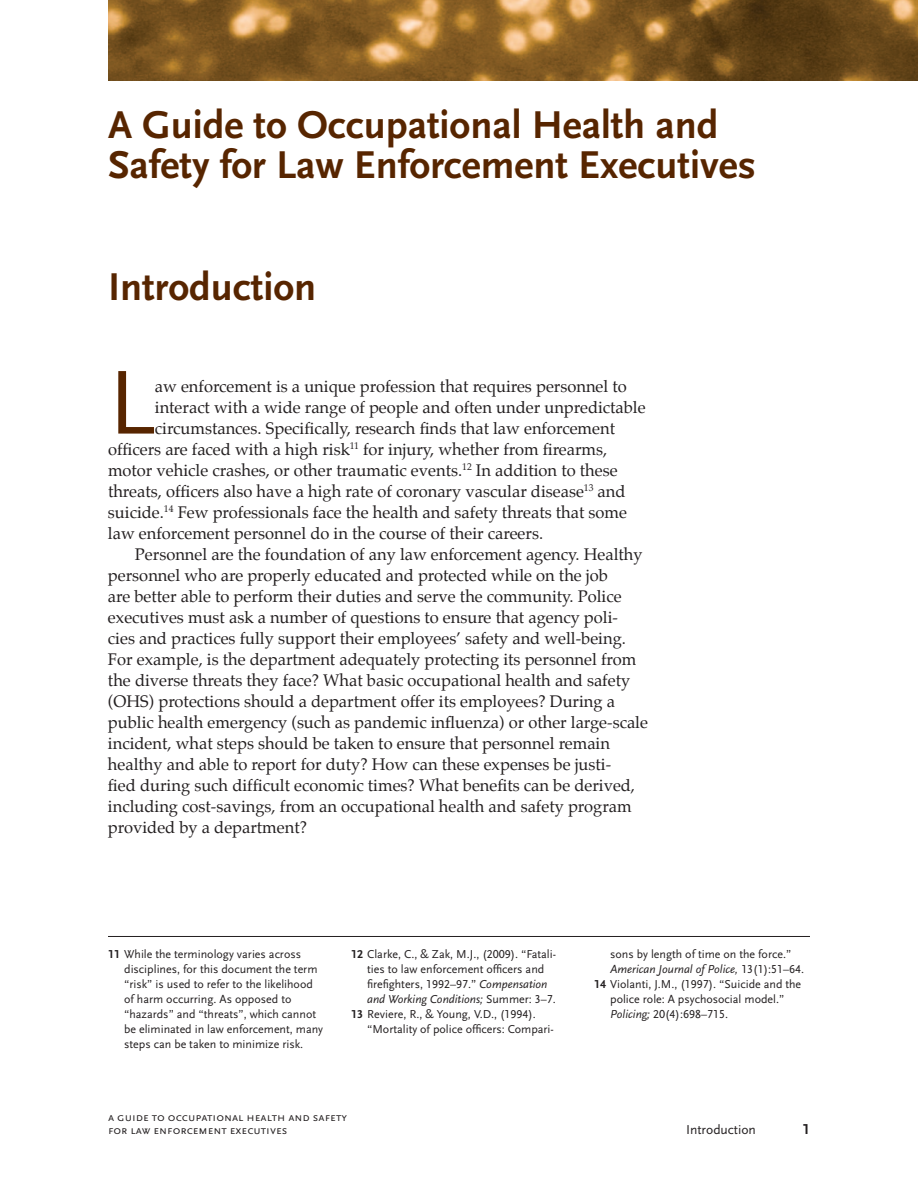
<style>
.page{position:relative;width:918px;height:1188px;background:#fff}
.page>*{position:absolute;margin:0;border:0;box-sizing:border-box;transform-origin:0 0}
.t1{font:94.65px "Scala Sans";color:#572500}
.t2{font:700 40.5px/40.5px "Scala Sans";color:#572500}
.t3{font:16.5px "Palatino";color:#231f20}
.t4{font:700 15px "Scala Sans LF";color:#231f20}
.t5{font:13.5px "Scala Sans LF";color:#231f20}
.t6{font:12px/15px "Scala Sans LF";color:#231f20}
.t7{font:italic 12px "Scala Sans LF";color:#231f20}
.t8{font:12px/13.5px "Scala Sans Caps";color:#231f20}
.s1{font-weight:700}
.s2{font-style:italic}
.s3{font-style:normal}
</style>
<div class="page">
<hr style="left:108px;top:936px;width:702px;height:1px;background:#231f20">
<img style="left:108px;top:0;width:810px;height:81px">
<h2 class="t2" style="left:108px;top:105px;width:649px">A Guide to Occupational Health and<br>Safety for Law Enforcement Executives</h2>
<h2 class="t2" style="left:108px;top:267px;width:210px">Introduction</h2>
<h1 class="t1" style="left:108px;top:351px;width:48px">L</h1>
<p class="t3" style="left:155px;top:372px;width:473px">aw enforcement is a unique profession that requires personnel to</p>
<p class="t3" style="left:155px;top:393px;width:492px">interact with a wide range of people and often under unpredictable</p>
<p class="t3" style="left:155px;top:414px;width:462px">circumstances. Specifically, research finds that law enforcement</p>
<p class="t3" style="left:108px;top:435px;width:501px">officers are faced with a high risk<sup>11</sup> for injury, whether from firearms,</p>
<p class="t3" style="left:108px;top:456px;width:511px">motor vehicle crashes, or other traumatic events.<sup>12</sup> In addition to these</p>
<p class="t3" style="left:108px;top:477px;width:519px">threats, officers also have a high rate of coronary vascular disease<sup>13</sup> and</p>
<p class="t3" style="left:108px;top:498px;width:521px">suicide.<sup>14</sup> Few professionals face the health and safety threats that some</p>
<p class="t3" style="left:108px;top:519px;width:437px">law enforcement personnel do in the course of their careers.</p>
<p class="t3" style="left:135px;top:540px;width:509px">Personnel are the foundation of any law enforcement agency. Healthy</p>
<p class="t3" style="left:108px;top:561px;width:501px">personnel who are properly educated and protected while on the job</p>
<p class="t3" style="left:108px;top:582px;width:515px">are better able to perform their duties and serve the community. Police</p>
<p class="t3" style="left:108px;top:603px;width:512px">executives must ask a number of questions to ensure that agency poli-</p>
<p class="t3" style="left:108px;top:624px;width:520px">cies and practices fully support their employees’ safety and well-being.</p>
<p class="t3" style="left:108px;top:645px;width:530px">For example, is the department adequately protecting its personnel from</p>
<p class="t3" style="left:108px;top:666px;width:524px">the diverse threats they face? What basic occupational health and safety</p>
<p class="t3" style="left:108px;top:687px;width:509px">(OHS) protections should a department offer its employees? During a</p>
<p class="t3" style="left:108px;top:708px;width:541px">public health emergency (such as pandemic influenza) or other large-scale</p>
<p class="t3" style="left:108px;top:729px;width:504px">incident, what steps should be taken to ensure that personnel remain</p>
<p class="t3" style="left:108px;top:750px;width:505px">healthy and able to report for duty? How can these expenses be justi-</p>
<p class="t3" style="left:108px;top:771px;width:529px">fied during such difficult economic times? What benefits can be derived,</p>
<p class="t3" style="left:108px;top:792px;width:525px">including cost-savings, from an occupational health and safety program</p>
<p class="t3" style="left:108px;top:813px;width:201px">provided by a department?</p>
<p class="t6" style="left:124px;top:947px;width:200px;text-indent:-16px"><span class="s1">11</span> While the terminology varies across disciplines, for this document the term “risk” is used to refer to the likelihood of harm occurring. As opposed to “hazards” and “threats”, which cannot be eliminated in law enforcement, many steps can be taken to minimize risk.</p>
<p class="t6" style="left:351px;top:947px;width:207px"><span class="s1">12</span> Clarke, C., &amp; Zak, M.J., (2009). “Fatali-</p>
<p class="t6" style="left:367px;top:962px;width:179px">ties to law enforcement officers and</p>
<p class="t6" style="left:367px;top:977px;width:182px">firefighters, 1992–97.” <span class="s2">Compensation</span></p>
<p class="t7" style="left:367px;top:993px;width:190px">and Working Conditions; <span class="s3">Summer: 3–7.</span></p>
<p class="t6" style="left:351px;top:1007px;width:186px"><span class="s1">13</span> Reviere, R., &amp; Young, V.D., (1994).</p>
<p class="t6" style="left:367px;top:1022px;width:188px">“Mortality of police officers: Compari-</p>
<p class="t8" style="left:108px;top:1110px;width:241px">a guide to occupational health and safety for law enforcement executives</p>
<p class="t6" style="left:610px;top:947px;width:183px">sons by length of time on the force.”</p>
<p class="t7" style="left:610px;top:963px;width:195px">American Journal of Police, <span class="s3">13(1):51–64.</span></p>
<p class="t6" style="left:594px;top:977px;width:209px"><span class="s1">14</span> Violanti, J.M., (1997). “Suicide and the</p>
<p class="t6" style="left:610px;top:992px;width:176px">police role: A psychosocial model.”</p>
<p class="t6" style="left:610px;top:1007px;width:119px"><span class="s2">Policing;</span> 20(4):698–715.</p>
<p class="t5" style="left:686px;top:1122px;width:71px">Introduction</p>
<p class="t4" style="left:802px;top:1121px;width:9px">1</p>
</div>
